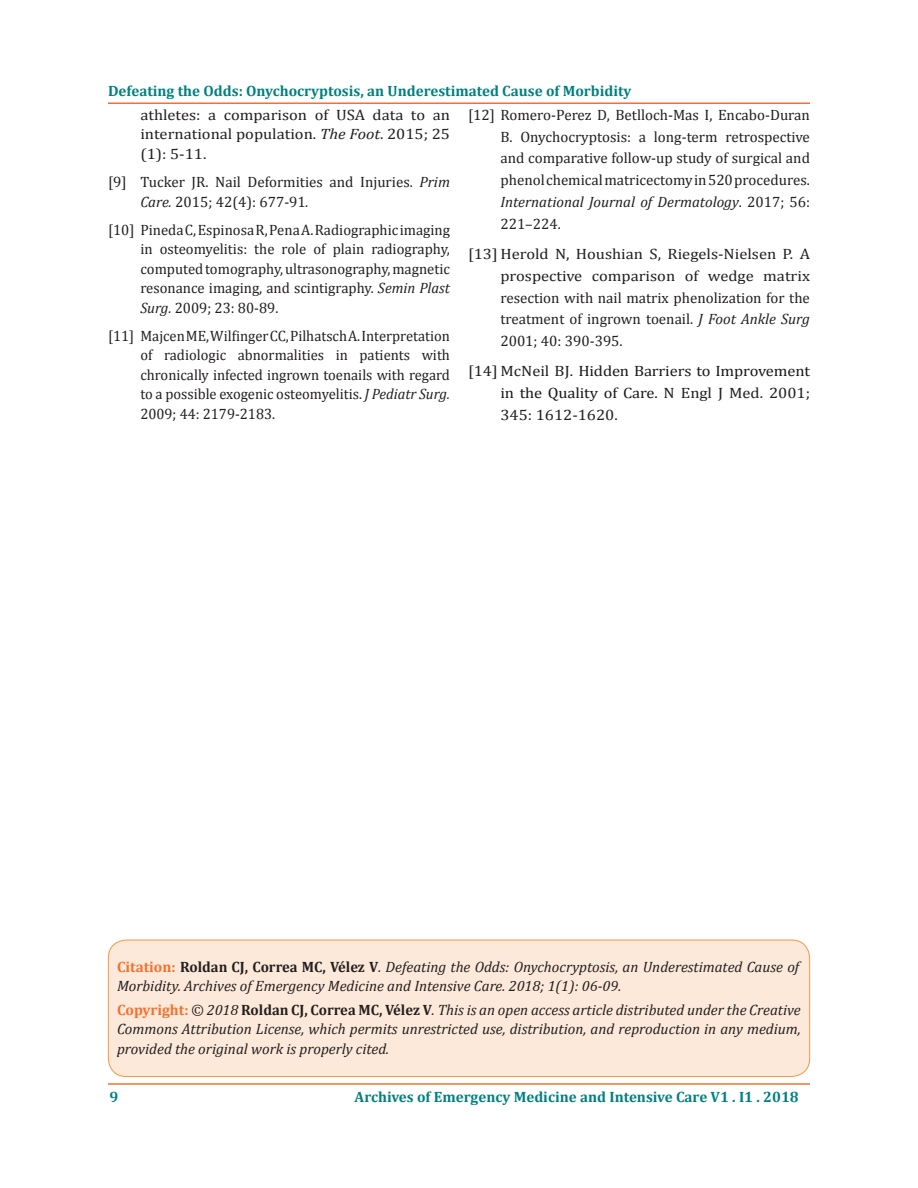
<style>
.page{position:relative;width:918px;height:1188px;background:#fff}
.page>*{position:absolute;margin:0;border:0;box-sizing:border-box;transform-origin:0 0}
.EndNote_Bibliography{font:15px/19.5px "Cambria";color:#231f20;text-align:justify}
.t1{font:italic 15px/19.5px "Cambria";color:#231f20}
.EndNote_Bibliography-2{font:15px/21.8px "Cambria";color:#231f20;text-align:justify;scale:1.1 1}
.t2{font:700 15px "Cambria";color:#008080}
.t3{font:15px/21.8px "Cambria";letter-spacing:-.01em;color:#1a1a1a;text-align:justify;scale:1.1 1}
.s1{font-style:italic}
.s2{color:#231f20}
.s3{font-weight:700;font-style:normal;color:#f37131}
.s4{font-weight:700;font-style:normal}
</style>
<div class="page">
<hr style="left:108px;top:1083px;width:702px;height:2px;background:#f37232">
<hr style="left:108px;top:102px;width:702px;height:2px;background:#f37131">
<div style="left:108px;top:940px;width:702px;height:137px;background:#fde9d9;border-radius:18px"></div>
<div style="left:108px;top:940px;width:702px;height:137px;border:1px solid #f79646;border-radius:18px"></div>
<p class="t2" style="left:108px;top:80px;width:525px">Defeating the Odds: Onychocryptosis, an Underestimated Cause of Morbidity</p>
<p class="EndNote_Bibliography-2" style="left:140px;top:105px;width:283px;line-height:19.5px">athletes: a comparison of USA data to an international population. <span class="s1">The Foot</span>. 2015; 25 (1): 5-11.</p>
<p class="EndNote_Bibliography" style="left:140px;top:172px;width:311px;text-indent:-32px">[9] Tucker JR. Nail Deformities and Injuries. <span class="s1">Prim<br>Care.</span> 2015; 42(4): 677-91<span class="s1">.</span></p>
<p class="EndNote_Bibliography" style="left:140px;top:220px;width:311px;text-indent:-32px">[10] Pineda C, Espinosa R, Pena A. Radiographic imaging in osteomyelitis: the role of plain radiography, computed tomography, ultrasonography, magnetic resonance imaging, and scintigraphy. <span class="s1">Semin Plast Surg.</span> 2009; 23: 80-89.</p>
<p class="EndNote_Bibliography" style="left:140px;top:326px;width:311px;text-indent:-32px">[11] Majcen ME, Wilfinger CC, Pilhatsch A. Interpretation of radiologic abnormalities in patients with chronically infected ingrown toenails with regard to a possible exogenic osteomyelitis. <span class="s1">J Pediatr Surg.<br></span>2009; 44: 2179-2183.</p>
<p class="EndNote_Bibliography" style="left:500px;top:104px;width:311px;line-height:21.8px;text-indent:-32px">[12] Romero-Perez D, Betlloch-Mas I, Encabo-Duran B. Onychocryptosis: a long-term retrospective and comparative follow-up study of surgical and phenol chemical matricectomy in 520 procedures.<br><span class="s1">International Journal of Dermatology</span>. 2017; 56:<br>221–224.</p>
<p class="EndNote_Bibliography-2" style="left:500px;top:243px;width:283px;text-indent:-32px">[13] Herold N, Houshian S, Riegels-Nielsen P. A prospective comparison of wedge matrix resection with nail matrix phenolization for the treatment of ingrown toenail. <span class="s1">J Foot Ankle Surg </span>2001; 40: 390-395.</p>
<p class="t3" style="left:500px;top:360px;width:283px;text-indent:-32px"><span class="s2">[14] McNeil BJ.</span> Hidden Barriers to Improvement in the Quality of Care. <span class="s2">N Engl J Med. 2001; 345: 1612-1620.</span></p>
<p class="t1" style="left:117px;top:956px;width:684px"><span class="s3">Citation:</span> <span class="s4">Roldan CJ, Correa MC, Vélez V</span>. Defeating the Odds: Onychocryptosis, an Underestimated Cause of<br>Morbidity. Archives of Emergency Medicine and Intensive Care. 2018; 1(1): 06-09.</p>
<p class="t1" style="left:117px;top:999px;width:685px;text-align:justify"><span class="s3">Copyright:</span> © 2018 <span class="s4">Roldan CJ, Correa MC, Vélez V</span>. This is an open access article distributed under the Creative Commons Attribution License, which permits unrestricted use, distribution, and reproduction in any medium, provided the original work is properly cited.</p>
<p class="t2" style="left:110px;top:1087px;width:10px">9</p>
<p class="t2" style="left:355px;top:1086px;width:446px">Archives of Emergency Medicine and Intensive Care V1 . I1 . 2018</p>
</div>
